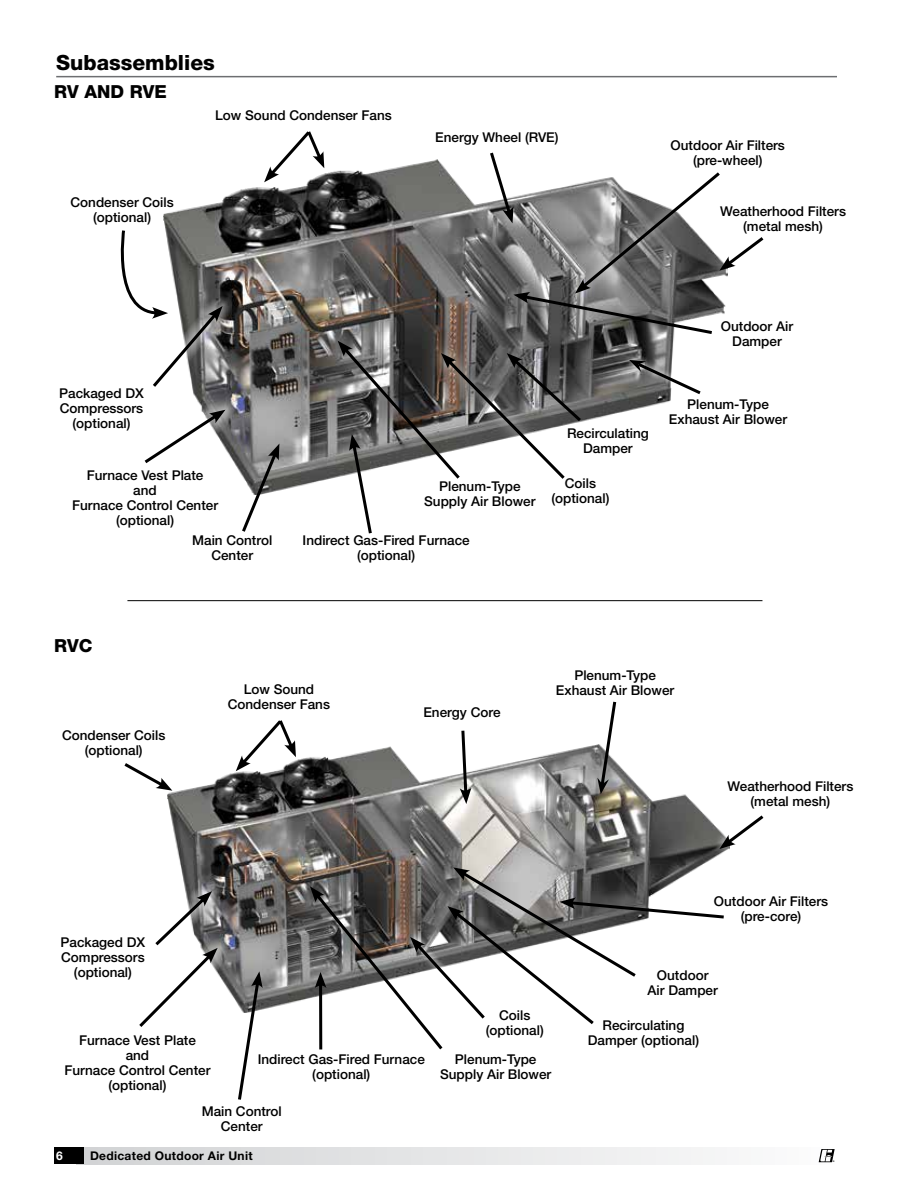
<style>
.page{position:relative;width:918px;height:1188px;background:#fff}
.page>*{position:absolute;margin:0;border:0;box-sizing:border-box;transform-origin:0 0}
.t1{font:800 21px "Helvetica Neue LT Std";color:#000}
.t2{font:800 18px "Helvetica Neue LT Std";color:#000}
.t3{font:500 13.5px/15px "Helvetica Neue LT Std";color:#000;text-align:center}
.t4{font:700 12px "Helvetica Neue LT Std";letter-spacing:.025em;color:#000}
.t5{font:700 12px "Helvetica Neue LT Std";color:#fff}
.t6{font:700 2.1px "Helvetica Neue LT Std";color:#000}
</style>
<div class="page">
<div style="left:77px;top:1148px;width:760px;height:16px;background:linear-gradient(to right,#d3d5d6,#f8f8f8)"></div>
<div style="left:54px;top:1148px;width:30px;height:16px;background:#000"></div>
<svg style="left:819px;top:1149px;width:16px;height:13px"></svg>
<hr style="left:56px;top:76px;width:781px;height:1px;background:#6d6e71">
<hr style="left:127px;top:600px;width:635px;height:1px;background:#000">
<img style="left:163px;top:163px;width:175px;height:328px">
<svg style="left:264px;top:131px;width:60px;height:51px"></svg>
<svg style="left:163px;top:296px;width:70px;height:101px"></svg>
<svg style="left:163px;top:399px;width:73px;height:75px"></svg>
<svg style="left:144px;top:410px;width:82px;height:56px"></svg>
<svg style="left:120px;top:228px;width:103px;height:162px"></svg>
<svg style="left:338px;top:152px;width:426px;height:382px"></svg>
<svg style="left:240px;top:444px;width:39px;height:88px"></svg>
<img style="left:167px;top:744px;width:549px;height:266px">
<svg style="left:236px;top:720px;width:60px;height:51px"></svg>
<svg style="left:460px;top:730px;width:11px;height:74px"></svg>
<svg style="left:597px;top:701px;width:21px;height:93px"></svg>
<svg style="left:124px;top:760px;width:48px;height:31px"></svg>
<svg style="left:711px;top:807px;width:17px;height:50px"></svg>
<svg style="left:719px;top:812px;width:45px;height:37px"></svg>
<svg style="left:310px;top:867px;width:414px;height:183px"></svg>
<svg style="left:139px;top:865px;width:124px;height:235px"></svg>
<h1 class="t1" style="left:56px;top:51px;width:160px">Subassemblies</h1>
<h2 class="t2" style="left:54px;top:81px;width:114px">RV AND RVE</h2>
<p class="t3" style="left:71px;top:194px;width:105px">Condenser Coils (optional)</p>
<p class="t3" style="left:215px;top:108px;width:178px">Low Sound Condenser Fans</p>
<p class="t3" style="left:435px;top:129px;width:125px">Energy Wheel (RVE)</p>
<p class="t3" style="left:671px;top:137px;width:116px">Outdoor Air Filters (pre-wheel)</p>
<p class="t3" style="left:720px;top:203px;width:128px">Weatherhood Filters (metal mesh)</p>
<p class="t3" style="left:59px;top:386px;width:86px">Packaged DX<br>Compressors (optional)</p>
<p class="t3" style="left:72px;top:467px;width:148px">Furnace Vest Plate<br>and<br>Furnace Control Center (optional)</p>
<h2 class="t2" style="left:54px;top:635px;width:40px">RVC</h2>
<p class="t3" style="left:192px;top:532px;width:82px">Main Control<br>Center</p>
<p class="t3" style="left:424px;top:479px;width:113px">Plenum-Type<br>Supply Air Blower</p>
<p class="t3" style="left:303px;top:532px;width:169px">Indirect Gas-Fired Furnace (optional)</p>
<p class="t3" style="left:567px;top:425px;width:83px">Recirculating<br>Damper</p>
<p class="t3" style="left:551px;top:476px;width:60px">Coils (optional)</p>
<p class="t3" style="left:721px;top:318px;width:74px">Outdoor Air<br>Damper</p>
<p class="t3" style="left:669px;top:397px;width:120px">Plenum-Type<br>Exhaust Air Blower</p>
<p class="t3" style="left:62px;top:727px;width:105px">Condenser Coils (optional)</p>
<p class="t3" style="left:228px;top:682px;width:104px">Low Sound<br>Condenser Fans</p>
<p class="t3" style="left:61px;top:934px;width:86px">Packaged DX<br>Compressors (optional)</p>
<p class="t3" style="left:423px;top:704px;width:79px">Energy Core</p>
<p class="t3" style="left:556px;top:668px;width:120px">Plenum-Type<br>Exhaust Air Blower</p>
<p class="t3" style="left:727px;top:779px;width:128px">Weatherhood Filters (metal mesh)</p>
<p class="t3" style="left:714px;top:893px;width:116px">Outdoor Air Filters (pre-core)</p>
<p class="t3" style="left:648px;top:967px;width:72px">Outdoor<br>Air Damper</p>
<p class="t3" style="left:486px;top:1008px;width:60px">Coils (optional)</p>
<p class="t3" style="left:603px;top:1017px;width:83px">Recirculating</p>
<p class="t3" style="left:79px;top:1032px;width:118px">Furnace Vest Plate</p>
<p class="t3" style="left:588px;top:1032px;width:113px">Damper (optional)</p>
<p class="t3" style="left:64px;top:1047px;width:148px">and<br>Furnace Control Center (optional)</p>
<p class="t3" style="left:258px;top:1052px;width:169px">Indirect Gas-Fired Furnace (optional)</p>
<p class="t3" style="left:440px;top:1052px;width:113px">Plenum-Type<br>Supply Air Blower</p>
<p class="t3" style="left:202px;top:1104px;width:82px">Main Control<br>Center</p>
<p class="t5" style="left:56px;top:1148px;width:8px">6</p>
<p class="t4" style="left:90px;top:1148px;width:164px">Dedicated Outdoor Air Unit</p>
<p class="t6" style="left:833px;top:1160px;width:3px">®</p>
</div>
